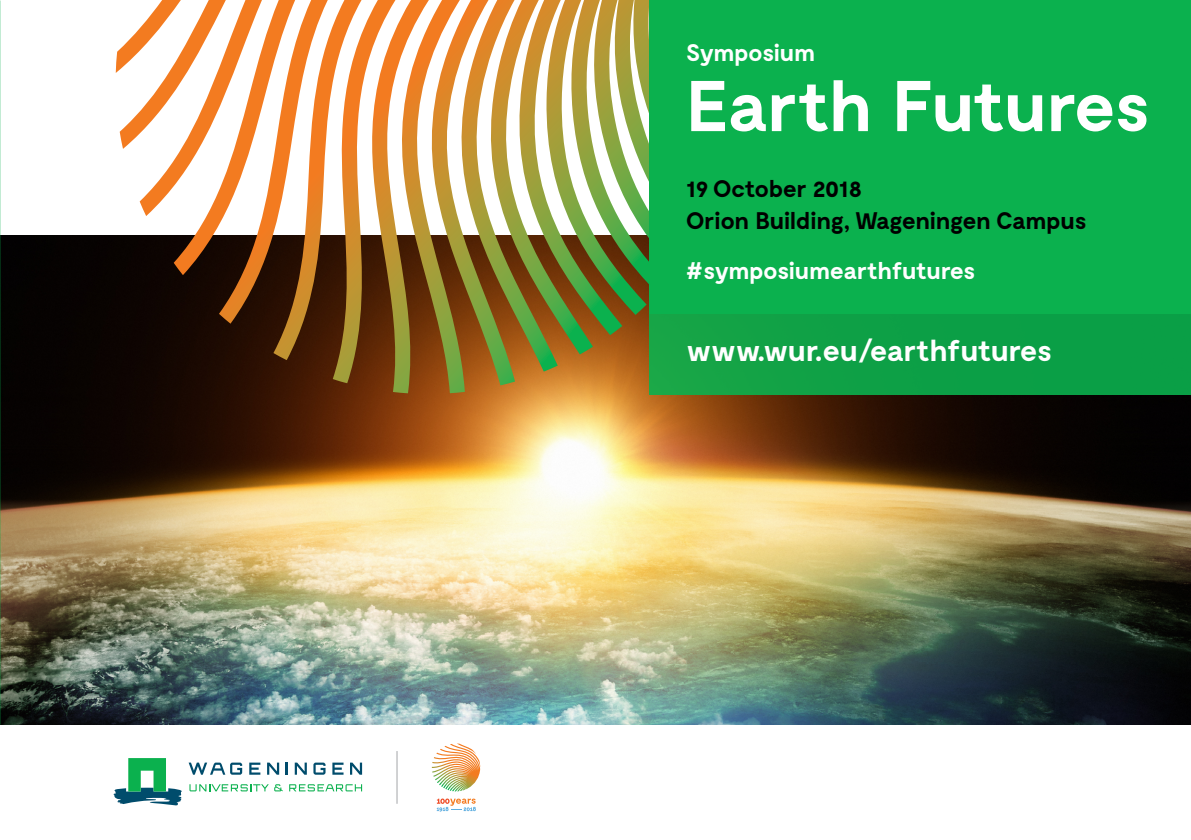
<style>
.page{position:relative;width:1191px;height:840px;background:#fff}
.page>*{position:absolute;margin:0;border:0;box-sizing:border-box;transform-origin:0 0}
.t1{font:700 71.6px "Moderat";letter-spacing:-.035em;color:#fff}
.t2{font:700 30px "Moderat";letter-spacing:-.025em;color:#fff}
.t3{font:700 24px/32px "Moderat";letter-spacing:-.025em;color:#000}
.t4{font:700 24px "Moderat";letter-spacing:-.03em;color:#fff}
</style>
<div class="page">
<img style="left:0;top:235px;width:1191px;height:489px">
<svg style="left:120px;top:0;width:529px;height:393px"></svg>
<svg style="left:116px;top:0;width:65px;height:73px"></svg>
<div style="left:649px;top:0;width:542px;height:394px;background:#0c9f46"></div>
<div style="left:649px;top:0;width:542px;height:313px;background:#0bb14e"></div>
<svg style="left:249px;top:762px;width:11px;height:12px"></svg>
<svg style="left:267px;top:762px;width:12px;height:12px"></svg>
<svg style="left:286px;top:762px;width:2px;height:12px"></svg>
<svg style="left:295px;top:762px;width:12px;height:12px"></svg>
<svg style="left:313px;top:762px;width:12px;height:12px"></svg>
<svg style="left:332px;top:762px;width:11px;height:12px"></svg>
<svg style="left:350px;top:762px;width:12px;height:12px"></svg>
<svg style="left:189px;top:762px;width:53px;height:12px"></svg>
<svg style="left:289px;top:784px;width:73px;height:7px"></svg>
<svg style="left:189px;top:784px;width:94px;height:7px"></svg>
<svg style="left:113px;top:758px;width:69px;height:47px"></svg>
<hr style="left:396px;top:750px;width:1px;height:53px;background:#a7a9ac">
<svg style="left:432px;top:743px;width:48px;height:47px"></svg>
<svg style="left:437px;top:798px;width:39px;height:13px"></svg>
<svg style="left:0;top:0;width:1px;height:285px"></svg>
<p class="t4" style="left:686px;top:39px;width:130px">Symposium</p>
<h1 class="t1" style="left:686px;top:65px;width:465px">Earth Futures</h1>
<p class="t3" style="left:686px;top:173px;width:402px">19 October 2018<br>Orion Building, Wageningen Campus</p>
<p class="t4" style="left:686px;top:257px;width:291px">#symposiumearthfutures</p>
<p class="t2" style="left:686px;top:333px;width:367px">www.wur.eu/earthfutures</p>
</div>
